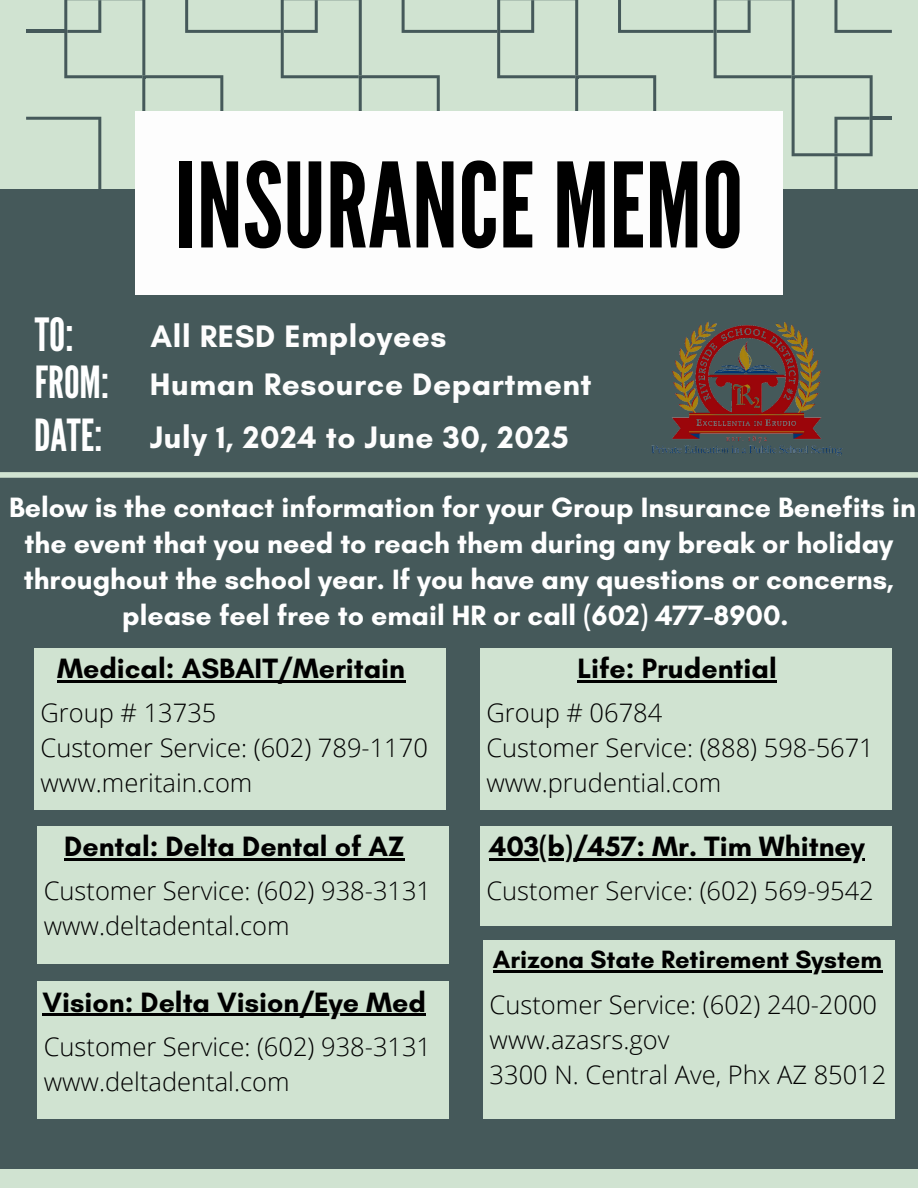
<style>
.page{position:relative;width:918px;height:1188px;background:#d0e3d1}
.page>*{position:absolute;margin:0;border:0;box-sizing:border-box;transform-origin:0 0}
.t1{font:117.15px "League Gothic";color:#000}
.t2{font:45.75px "League Gothic";color:#fff}
.t3{font:44.25px "League Gothic";color:#fff}
.t4{font:700 31.65px "Glacial Indifference";letter-spacing:.02em;color:#fdfdfd}
.t5{font:700 28.5px/36px "Glacial Indifference";color:#fff;text-align:center}
.t6{font:700 28.5px "Glacial Indifference";color:#000}
.t7{font:300 25.5px "Open Sans";color:#000}
.t8{font:700 25.5px "Glacial Indifference";color:#000}
</style>
<div class="page">
<svg style="left:26px;top:0;width:866px;height:189px"></svg>
<div style="left:0;top:212px;width:918px;height:957px;background:#45595a"></div>
<div style="left:0;top:189px;width:918px;height:28px;background:#45595a"></div>
<div style="left:135px;top:111px;width:648px;height:183px;background:#fdfdfd"></div>
<div style="left:34px;top:648px;width:412px;height:162px;background:#d0e3d1"></div>
<div style="left:37px;top:826px;width:412px;height:137px;background:#d0e3d1"></div>
<div style="left:37px;top:982px;width:412px;height:137px;background:#d0e3d1"></div>
<div style="left:480px;top:648px;width:412px;height:162px;background:#d0e3d1"></div>
<div style="left:480px;top:826px;width:412px;height:99px;background:#d0e3d1"></div>
<div style="left:483px;top:940px;width:412px;height:179px;background:#d0e3d1"></div>
<div style="left:0;top:472px;width:918px;height:6px;background:#d0e3d1"></div>
<img style="left:620px;top:294px;width:252px;height:184px">
<hr style="left:57px;top:680px;width:348px;height:3px;background:#000">
<hr style="left:64px;top:858px;width:340px;height:2px;background:#000">
<hr style="left:43px;top:1014px;width:383px;height:2px;background:#000">
<hr style="left:577px;top:680px;width:200px;height:3px;background:#000">
<hr style="left:489px;top:858px;width:376px;height:2px;background:#000">
<hr style="left:493px;top:970px;width:389px;height:3px;background:#000">
<h2 class="t1" style="left:175px;top:138px;width:570px">INSURANCE MEMO</h2>
<h3 class="t2" style="left:35px;top:308px;width:40px">TO:</h3>
<h4 class="t4" style="left:150px;top:316px;width:298px">All RESD Employees</h4>
<h3 class="t3" style="left:35px;top:357px;width:76px">FROM:</h3>
<p class="t4" style="left:150px;top:365px;width:443px">Human Resource Department</p>
<p class="t3" style="left:34px;top:410px;width:70px">DATE:</p>
<p class="t4" style="left:150px;top:418px;width:421px">July 1, 2024 to June 30, 2025</p>
<h3 class="t5" style="left:9px;top:489px;width:908px">Below is the contact information for your Group Insurance Benefits in the event that you need to reach them during any break or holiday throughout the school year. If you have any questions or concerns, please feel free to email HR or call (602) 477-8900.</h3>
<p class="t6" style="left:57px;top:651px;width:350px">Medical: ASBAIT/Meritain</p>
<p class="t6" style="left:577px;top:651px;width:201px">Life: Prudential</p>
<p class="t7" style="left:41px;top:695px;width:177px">Group # 13735</p>
<h1 class="t7" style="left:41px;top:730px;width:389px">Customer Service: (602) 789-1170</h1>
<p class="t7" style="left:41px;top:765px;width:213px">www.meritain.com</p>
<p class="t6" style="left:64px;top:829px;width:342px">Dental: Delta Dental of AZ</p>
<h3 class="t7" style="left:44px;top:873px;width:389px">Customer Service: (602) 938-3131</h3>
<p class="t7" style="left:44px;top:908px;width:247px">www.deltadental.com</p>
<p class="t6" style="left:43px;top:985px;width:385px">Vision: Delta Vision/Eye Med</p>
<h3 class="t7" style="left:44px;top:1028px;width:389px">Customer Service: (602) 938-3131</h3>
<p class="t7" style="left:44px;top:1063px;width:247px">www.deltadental.com</p>
<h2 class="t7" style="left:486px;top:695px;width:177px">Group # 06784</h2>
<h3 class="t7" style="left:486px;top:730px;width:389px">Customer Service: (888) 598-5671</h3>
<h2 class="t7" style="left:486px;top:765px;width:236px">www.prudential.com</h2>
<p class="t6" style="left:489px;top:829px;width:377px">403(b)/457: Mr. Tim Whitney</p>
<h3 class="t7" style="left:486px;top:873px;width:389px">Customer Service: (602) 569-9542</h3>
<p class="t8" style="left:493px;top:944px;width:391px">Arizona State Retirement System</p>
<h5 class="t7" style="left:490px;top:987px;width:389px">Customer Service: (602) 240-2000</h5>
<p class="t7" style="left:490px;top:1022px;width:181px">www.azasrs.gov</p>
<p class="t7" style="left:490px;top:1057px;width:398px">3300 N. Central Ave, Phx AZ 85012</p>
</div>
